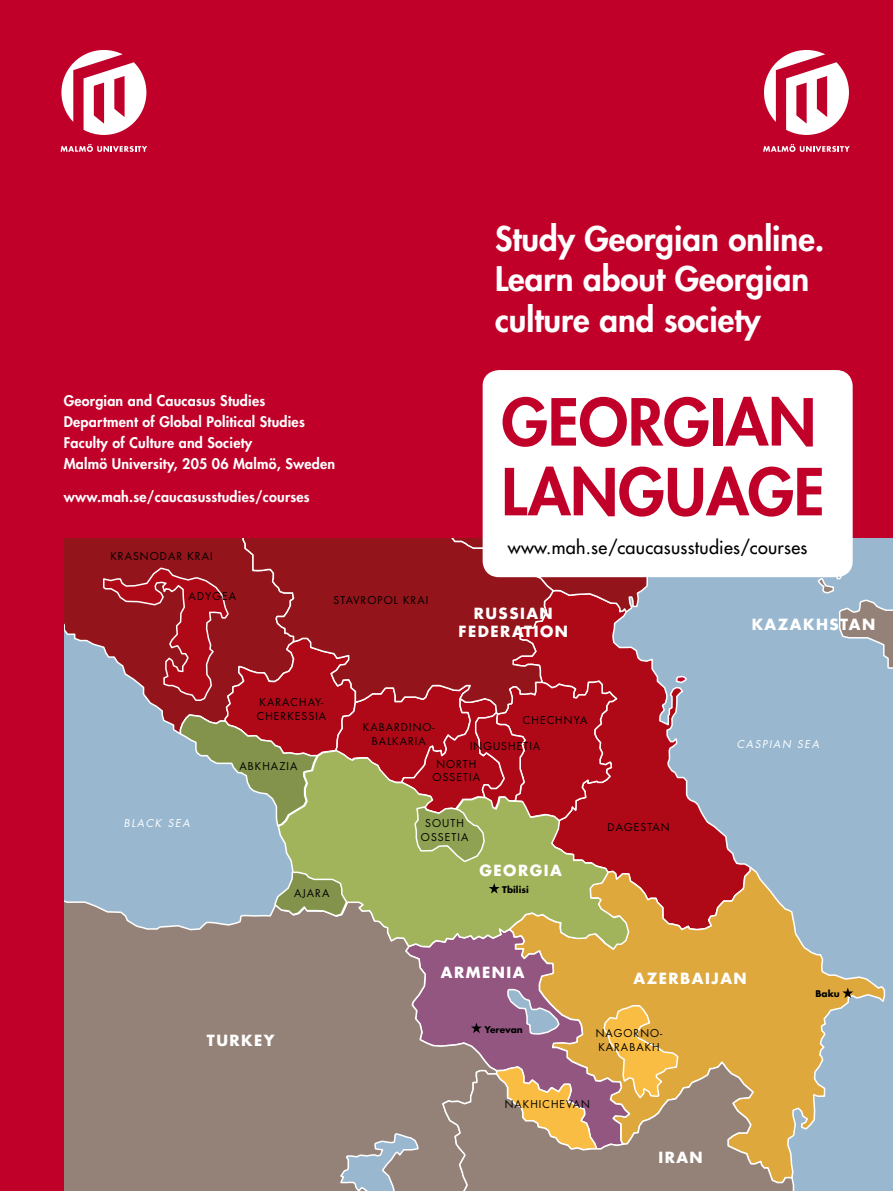
<style>
.page{position:relative;width:893px;height:1191px;background:#fff}
.page>*{position:absolute;margin:0;border:0;box-sizing:border-box;transform-origin:0 0}
.t1{font:800 63px/69.8px "Futura Std";color:#c1002a}
.t2{font:800 33px/40.5px "Futura Std";color:#fff}
.t3{font:500 18px "Futura Std";letter-spacing:.015em;color:#000}
.t4{font:700 15px/18px "Futura Std";letter-spacing:.1em;color:#fff;text-align:center}
.t5{font:700 15px "Futura Std";letter-spacing:.135em;color:#fff}
.t6{font:800 14.25px/21px "Futura Std";letter-spacing:.015em;color:#fff}
.t7{font:10.5px/18px "Futura Std";letter-spacing:.1em;color:#000}
.t8{font:10.5px/13.5px "Futura Std";letter-spacing:.16em;color:#000}
.t9{font:10.5px/13.5px "Futura Std";letter-spacing:.22em;color:#000}
.t10{font:italic 10.5px "Futura Std";letter-spacing:.22em;color:#fff}
.t11{font:italic 10.5px "Futura Std";letter-spacing:.165em;color:#fff}
.t12{font:700 9px "Futura Std";color:#000}
</style>
<div class="page">
<div style="left:0;top:537px;width:893px;height:654px;background:#99b8d0"></div>
<svg style="left:630px;top:780px;width:116px;height:84px"></svg>
<svg style="left:64px;top:537px;width:38px;height:111px"></svg>
<svg style="left:630px;top:864px;width:256px;height:233px"></svg>
<svg style="left:498px;top:925px;width:133px;height:74px"></svg>
<svg style="left:64px;top:900px;width:434px;height:291px"></svg>
<svg style="left:441px;top:1062px;width:378px;height:129px"></svg>
<svg style="left:817px;top:568px;width:76px;height:101px"></svg>
<svg style="left:495px;top:999px;width:184px;height:152px"></svg>
<svg style="left:274px;top:863px;width:356px;height:88px"></svg>
<svg style="left:102px;top:537px;width:585px;height:326px"></svg>
<svg style="left:273px;top:870px;width:75px;height:47px"></svg>
<div style="left:0;top:0;width:893px;height:537px;background:#c1002a"></div>
<svg style="left:764px;top:50px;width:85px;height:85px"></svg>
<svg style="left:763px;top:144px;width:87px;height:8px"></svg>
<svg style="left:61px;top:50px;width:85px;height:85px"></svg>
<svg style="left:61px;top:144px;width:86px;height:8px"></svg>
<div style="left:483px;top:370px;width:370px;height:207px;background:#fff;border-radius:16px"></div>
<svg style="left:489px;top:883px;width:11px;height:10px"></svg>
<svg style="left:471px;top:1022px;width:11px;height:11px"></svg>
<svg style="left:842px;top:987px;width:11px;height:11px"></svg>
<div style="left:0;top:515px;width:64px;height:676px;background:#c1002a"></div>
<p class="t6" style="left:64px;top:390px;width:273px">Georgian and Caucasus Studies Department of Global Political Studies Faculty of Culture and Society<br>Malmö University, 205 06 Malmö, Sweden</p>
<p class="t6" style="left:64px;top:486px;width:247px">www.mah.se/caucasusstudies/courses</p>
<p class="t7" style="left:110px;top:547px;width:104px">KRASNODAR KRAI</p>
<p class="t7" style="left:189px;top:587px;width:48px">ADYGEA</p>
<p class="t7" style="left:334px;top:591px;width:96px">STAVROPOL KRAI</p>
<h2 class="t2" style="left:495px;top:218px;width:331px">Study Georgian online.<br>Learn about Georgian culture and society</h2>
<h1 class="t1" style="left:501px;top:387px;width:325px">GEORGIAN<br>LANGUAGE</h1>
<p class="t3" style="left:508px;top:536px;width:301px">www.mah.se/caucasusstudies/courses</p>
<p class="t4" style="left:458px;top:604px;width:111px">RUSSIAN<br>FEDERATION</p>
<p class="t5" style="left:752px;top:614px;width:125px">KAZAKHSTAN</p>
<p class="t11" style="left:124px;top:817px;width:66px">BLAC K SEA</p>
<p class="t8" style="left:257px;top:695px;width:70px">KARACHAY-<br>CHERKESSIA</p>
<p class="t7" style="left:240px;top:757px;width:58px">ABKHAZIA</p>
<p class="t7" style="left:294px;top:884px;width:35px">AJARA</p>
<p class="t4" style="left:207px;top:1030px;width:69px">TURKEY</p>
<p class="t7" style="left:523px;top:711px;width:65px">CHECHNYA</p>
<p class="t7" style="left:436px;top:737px;width:104px;text-indent:34px">INGUSHETIA<br>NORTH</p>
<p class="t7" style="left:433px;top:768px;width:48px">OSSETIA</p>
<p class="t7" style="left:421px;top:817px;width:48px;line-height:13.5px;text-align:center">SOUTH<br>OSSETIA</p>
<p class="t8" style="left:363px;top:720px;width:73px;text-align:center">KABARDINO-<br>BALKARIA</p>
<p class="t4" style="left:479px;top:860px;width:83px">GEORGIA</p>
<p class="t12" style="left:502px;top:884px;width:28px">TBILISI</p>
<p class="t7" style="left:608px;top:818px;width:64px">DAGESTAN</p>
<p class="t10" style="left:737px;top:737px;width:83px">CASPIAN SEA</p>
<p class="t4" style="left:441px;top:962px;width:84px">ARMENIA</p>
<p class="t12" style="left:484px;top:1023px;width:40px">YEREVAN</p>
<p class="t4" style="left:633px;top:969px;width:115px">AZERBAIJAN</p>
<p class="t9" style="left:596px;top:1026px;width:68px">NAGORNO-<br>KARABAKH</p>
<p class="t12" style="left:815px;top:987px;width:26px">BAKU</p>
<p class="t8" style="left:505px;top:1097px;width:87px">NAKHICHEVAN</p>
<p class="t4" style="left:658px;top:1148px;width:46px">IRAN</p>
</div>
